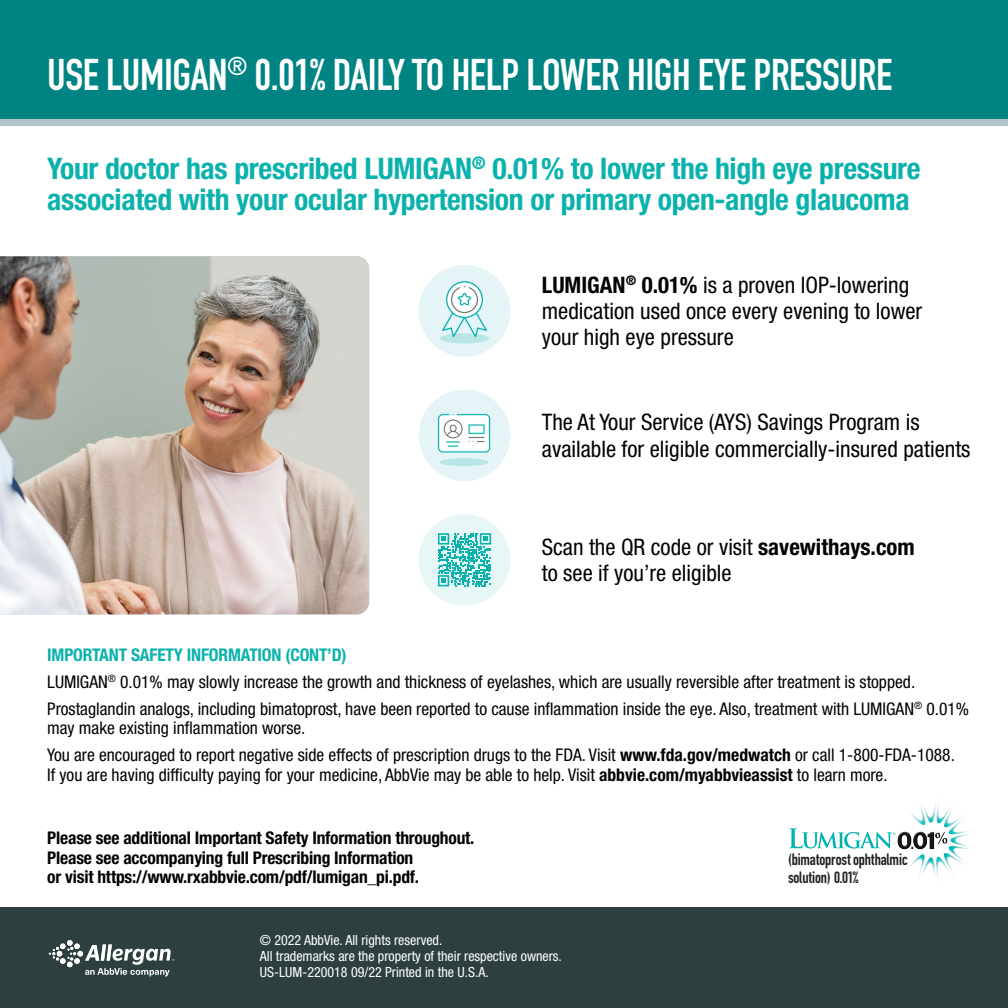
<style>
.page{position:relative;width:1008px;height:1008px;background:#fff}
.page>*{position:absolute;margin:0;border:0;box-sizing:border-box;transform-origin:0 0}
.t1{font:700 43.75px "DIN Condensed";letter-spacing:-.01em;color:#fff}
.t2{font:700 condensed 29.75px/31.5px "Helvetica Neue LT Std";letter-spacing:-.01em;color:#0bb2ad}
.t3{font:condensed 22.75px/26.2px "Helvetica Neue LT Std";color:#020304}
.t4{font:condensed 17.5px/27.1px "Helvetica Neue LT Std";color:#020304}
.t5{font:700 condensed 17.5px/19.2px "Helvetica Neue LT Std";letter-spacing:-.01em;color:#020304}
.t6{font:700 16.1px/17.5px "DIN Condensed";letter-spacing:-.01em;color:#231f20}
.t7{font:condensed 14px/15.8px "Helvetica Neue LT Std";color:#fff}
.s1{font-weight:700}
.s2{font-weight:700;color:#0bb2ad}
</style>
<div class="page">
<div style="left:0;top:0;width:1008px;height:126px;background:#008483"></div>
<div style="left:0;top:120px;width:1008px;height:6px;background:#b4c3c7"></div>
<div style="left:0;top:907px;width:1008px;height:101px;background:#2d403f"></div>
<svg style="left:49px;top:940px;width:125px;height:36px"></svg>
<svg style="left:907px;top:802px;width:63px;height:77px"></svg>
<svg style="left:789px;top:828px;width:106px;height:21px"></svg>
<img style="left:897px;top:826px;width:51px;height:27px">
<div style="left:419px;top:265px;width:91px;height:92px;background:#e5f4f6;border-radius:50%"></div>
<svg style="left:442px;top:281px;width:45px;height:55px"></svg>
<svg style="left:440px;top:333px;width:49px;height:11px"></svg>
<div style="left:419px;top:390px;width:91px;height:91px;background:#e5f4f6;border-radius:50%"></div>
<div style="left:439px;top:458px;width:50px;height:8px;background:#b8e6e7;border-radius:50%"></div>
<svg style="left:438px;top:414px;width:53px;height:39px"></svg>
<div style="left:419px;top:514px;width:91px;height:92px;background:#e7f7f6;border-radius:50%"></div>
<svg style="left:438px;top:533px;width:53px;height:53px"></svg>
<img style="left:0;top:256px;width:369px;height:358px">
<h1 class="t1" style="left:47px;top:45px;width:846px">USE LUMIGAN<sup>®</sup> 0.01% DAILY TO HELP LOWER HIGH EYE PRESSURE</h1>
<h2 class="t2" style="left:47px;top:152px;width:875px">Your doctor has prescribed LUMIGAN<sup>®</sup> 0.01% to lower the high eye pressure associated with your ocular hypertension or primary open-angle glaucoma</h2>
<h3 class="t3" style="left:542px;top:271px;width:382px"><span class="s1">LUMIGAN</span><sup>®</sup> <span class="s1">0.01%</span> is a proven IOP-lowering medication used once every evening to lower your high eye pressure</h3>
<h3 class="t3" style="left:542px;top:409px;width:430px">The At Your Service (AYS) Savings Program is available for eligible commercially-insured patients</h3>
<h3 class="t3" style="left:542px;top:534px;width:374px">Scan the QR code or visit <span class="s1">savewithays.com </span>to see if you’re eligible</h3>
<p class="t4" style="left:47px;top:641px;width:923px"><span class="s2">IMPORTANT SAFETY INFORMATION (CONT’D)<br></span>LUMIGAN<sup>®</sup> 0.01% may slowly increase the growth and thickness of eyelashes, which are usually reversible after treatment is stopped.<br>Prostaglandin analogs, including bimatoprost, have been reported to cause inflammation inside the eye. Also, treatment with LUMIGAN<sup>®</sup> 0.01%</p>
<p class="t4" style="left:47px;top:714px;width:909px">may make existing inflammation worse.<br>You are encouraged to report negative side effects of prescription drugs to the FDA. Visit <span class="s1">www.fda.gov/medwatch</span> or call 1-800-FDA-1088.</p>
<p class="t4" style="left:47px;top:761px;width:842px">If you are having difficulty paying for your medicine, AbbVie may be able to help. Visit <span class="s1">abbvie.com/myabbvieassist</span> to learn more.</p>
<p class="t5" style="left:47px;top:828px;width:429px">Please see additional Important Safety Information throughout.<br>Please see accompanying full Prescribing Information<br>or visit https://www.rxabbvie.com/pdf/lumigan_pi.pdf.</p>
<p class="t7" style="left:260px;top:932px;width:304px">© 2022 AbbVie. All rights reserved.<br>All trademarks are the property of their respective owners.<br>US-LUM-220018 09/22 Printed in the U.S.A.</p>
<p class="t6" style="left:788px;top:851px;width:121px">(bimatoprostophthalmic solution) 0.01%</p>
</div>
